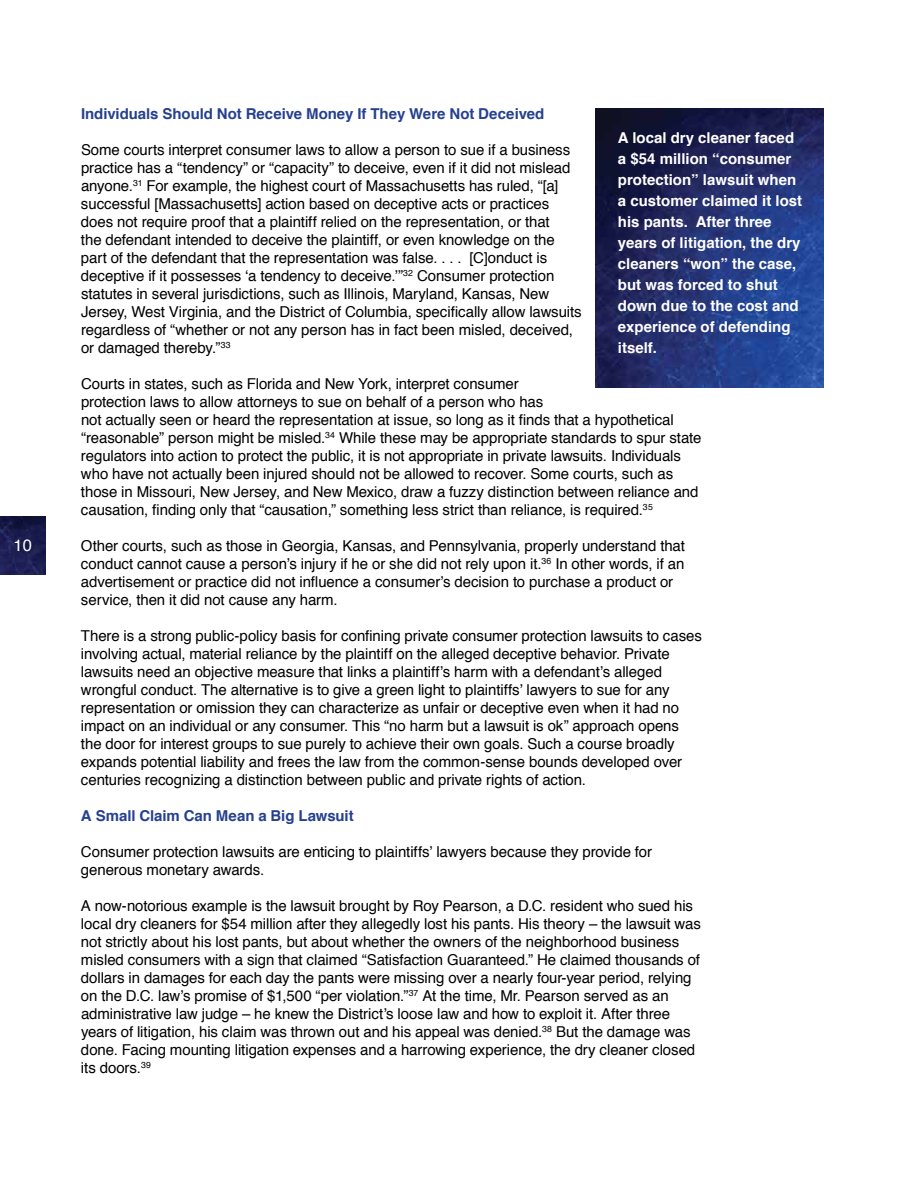
<style>
.page{position:relative;width:918px;height:1188px;background:#fff}
.page>*{position:absolute;margin:0;border:0;box-sizing:border-box;transform-origin:0 0}
.t1{font:16.5px "Helvetica";color:#fff}
.t2{font:15px/18px "Helvetica";letter-spacing:-.005em;color:#000}
.t3{font:700 15px/21px "Helvetica";color:#fff}
.t4{font:700 15px "Helvetica";letter-spacing:-.005em;color:#25408f}
</style>
<div class="page">
<img style="left:0;top:517px;width:45px;height:58px">
<img style="left:595px;top:108px;width:229px;height:280px">
<p class="t1" style="left:14px;top:533px;width:20px">10</p>
<p class="t4" style="left:81px;top:102px;width:465px">Individuals Should Not Receive Money If They Were Not Deceived</p>
<p class="t2" style="left:81px;top:141px;width:502px">Some courts interpret consumer laws to allow a person to sue if a business practice has a “tendency” or “capacity” to deceive, even if it did not mislead anyone.<sup>31</sup> For example, the highest court of Massachusetts has ruled, “[a] successful [Massachusetts] action based on deceptive acts or practices does not require proof that a plaintiff relied on the representation, or that<br>the defendant intended to deceive the plaintiff, or even knowledge on the part of the defendant that the representation was false. . . . [C]onduct is deceptive if it possesses ‘a tendency to deceive.’”<sup>32</sup> Consumer protection statutes in several jurisdictions, such as Illinois, Maryland, Kansas, New Jersey, West Virginia, and the District of Columbia, specifically allow lawsuits regardless of “whether or not any person has in fact been misled, deceived, or damaged thereby.”<sup>33</sup></p>
<p class="t2" style="left:81px;top:375px;width:622px">Courts in states, such as Florida and New York, interpret consumer<br>protection laws to allow attorneys to sue on behalf of a person who has<br>not actually seen or heard the representation at issue, so long as it finds that a hypothetical “reasonable” person might be misled.<sup>34</sup> While these may be appropriate standards to spur state regulators into action to protect the public, it is not appropriate in private lawsuits. Individuals who have not actually been injured should not be allowed to recover. Some courts, such as those in Missouri, New Jersey, and New Mexico, draw a fuzzy distinction between reliance and causation, finding only that “causation,” something less strict than reliance, is required.<sup>35</sup></p>
<p class="t2" style="left:81px;top:537px;width:605px">Other courts, such as those in Georgia, Kansas, and Pennsylvania, properly understand that conduct cannot cause a person’s injury if he or she did not rely upon it.<sup>36</sup> In other words, if an advertisement or practice did not influence a consumer’s decision to purchase a product or service, then it did not cause any harm.</p>
<p class="t2" style="left:81px;top:627px;width:622px">There is a strong public-policy basis for confining private consumer protection lawsuits to cases involving actual, material reliance by the plaintiff on the alleged deceptive behavior. Private lawsuits need an objective measure that links a plaintiff’s harm with a defendant’s alleged wrongful conduct. The alternative is to give a green light to plaintiffs’ lawyers to sue for any representation or omission they can characterize as unfair or deceptive even when it had no impact on an individual or any consumer. This “no harm but a lawsuit is ok” approach opens the door for interest groups to sue purely to achieve their own goals. Such a course broadly expands potential liability and frees the law from the common-sense bounds developed over centuries recognizing a distinction between public and private rights of action.</p>
<p class="t4" style="left:81px;top:804px;width:274px">A Small Claim Can Mean a Big Lawsuit</p>
<p class="t2" style="left:81px;top:843px;width:573px">Consumer protection lawsuits are enticing to plaintiffs’ lawyers because they provide for generous monetary awards.</p>
<p class="t2" style="left:81px;top:897px;width:621px">A now-notorious example is the lawsuit brought by Roy Pearson, a D.C. resident who sued his local dry cleaners for $54 million after they allegedly lost his pants. His theory – the lawsuit was not strictly about his lost pants, but about whether the owners of the neighborhood business misled consumers with a sign that claimed “Satisfaction Guaranteed.” He claimed thousands of dollars in damages for each day the pants were missing over a nearly four-year period, relying on the D.C. law’s promise of $1,500 “per violation.”<sup>37</sup> At the time, Mr. Pearson served as an administrative law judge – he knew the District’s loose law and how to exploit it. After three years of litigation, his claim was thrown out and his appeal was denied.<sup>38</sup> But the damage was done. Facing mounting litigation expenses and a harrowing experience, the dry cleaner closed its doors.<sup>39</sup></p>
<p class="t3" style="left:618px;top:127px;width:186px">A local dry cleaner faced a $54 million “consumer protection” lawsuit when a customer claimed it lost his pants. After three years of litigation, the dry cleaners “won” the case, but was forced to shut down due to the cost and experience of defending itself.</p>
</div>
